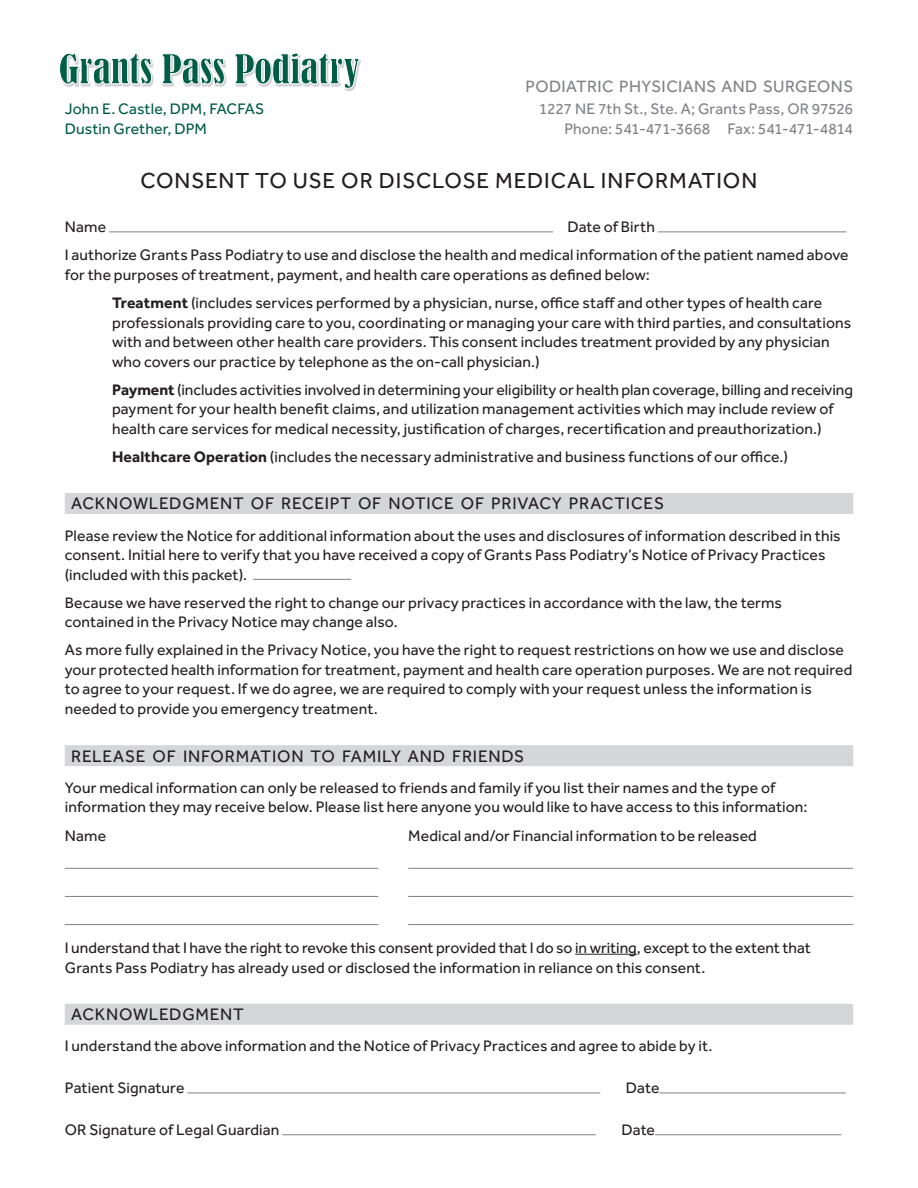
<style>
.page{position:relative;width:918px;height:1188px;background:#fff}
.page>*{position:absolute;margin:0;border:0;box-sizing:border-box;transform-origin:0 0}
.form_title{font:22.5px "Effra";letter-spacing:.04em;color:#231f20}
.subhead_gray_bar{font:17.25px "Effra";letter-spacing:.04em;color:#231f20}
.t1{font:16.95px "Effra";letter-spacing:.025em;color:#808285}
.body{font:15.75px/19.5px "Effra";letter-spacing:.005em;color:#231f20}
.t2{font:15.75px/19.5px "Effra";letter-spacing:-.01em;color:#808285;text-align:right}
.t3{font:15.75px/19.5px "Effra";letter-spacing:.01em;color:#005d46}
.s1{font-weight:700}
</style>
<div class="page">
<svg style="left:59px;top:53px;width:95px;height:34px"></svg>
<svg style="left:162px;top:53px;width:65px;height:34px"></svg>
<svg style="left:235px;top:53px;width:126px;height:38px"></svg>
<div style="left:65px;top:493px;width:788px;height:21px;background:#d5d6d8"></div>
<div style="left:65px;top:745px;width:788px;height:21px;background:#d5d6d8"></div>
<hr style="left:575px;top:954px;width:62px;height:1px;background:#231f20">
<div style="left:65px;top:1004px;width:788px;height:21px;background:#d5d6d8"></div>
<hr style="left:109px;top:232px;width:444px;height:1px;background:#808285">
<hr style="left:658px;top:232px;width:188px;height:1px;background:#808285">
<hr style="left:253px;top:579px;width:98px;height:1px;background:#808285">
<hr style="left:65px;top:868px;width:313px;height:1px;background:#808285">
<hr style="left:408px;top:868px;width:445px;height:1px;background:#808285">
<hr style="left:65px;top:896px;width:313px;height:1px;background:#808285">
<hr style="left:408px;top:896px;width:445px;height:1px;background:#808285">
<hr style="left:65px;top:924px;width:313px;height:1px;background:#808285">
<hr style="left:408px;top:924px;width:445px;height:1px;background:#808285">
<hr style="left:187px;top:1093px;width:413px;height:1px;background:#808285">
<hr style="left:660px;top:1093px;width:186px;height:1px;background:#808285">
<hr style="left:282px;top:1134px;width:314px;height:1px;background:#808285">
<hr style="left:655px;top:1134px;width:186px;height:1px;background:#808285">
<p class="t1" style="left:525px;top:76px;width:329px">PODIATRIC PHYSICIANS AND SURGEONS</p>
<p class="t2" style="left:539px;top:99px;width:316px">1227 NE 7th St., Ste. A; Grants Pass, OR 97526<br>Phone: 541-471-3668 Fax: 541-471-4814</p>
<p class="form_title" style="left:140px;top:168px;width:618px">CONSENT TO USE OR DISCLOSE MEDICAL INFORMATION</p>
<p class="t3" style="left:65px;top:99px;width:201px">John E. Castle, DPM, FACFAS<br>Dustin Grether, DPM</p>
<p class="body" style="left:65px;top:217px;width:43px">Name</p>
<p class="body" style="left:567px;top:217px;width:89px">Date of Birth</p>
<p class="body" style="left:65px;top:245px;width:785px">I authorize Grants Pass Podiatry to use and disclose the health and medical information of the patient named above for the purposes of treatment, payment, and health care operations as defined below:</p>
<p class="body" style="left:112px;top:293px;width:741px"><span class="s1">Treatment</span> (includes services performed by a physician, nurse, office staff and other types of health care professionals providing care to you, coordinating or managing your care with third parties, and consultations with and between other health care providers. This consent includes treatment provided by any physician who covers our practice by telephone as the on-call physician.)</p>
<p class="body" style="left:112px;top:379px;width:743px"><span class="s1">Payment</span> (includes activities involved in determining your eligibility or health plan coverage, billing and receiving payment for your health benefit claims, and utilization management activities which may include review of health care services for medical necessity, justification of charges, recertification and preauthorization.)</p>
<p class="body" style="left:112px;top:447px;width:678px"><span class="s1">Healthcare Operation</span> (includes the necessary administrative and business functions of our office.)</p>
<p class="subhead_gray_bar" style="left:71px;top:494px;width:594px">ACKNOWLEDGMENT OF RECEIPT OF NOTICE OF PRIVACY PRACTICES</p>
<p class="body" style="left:65px;top:526px;width:777px">Please review the Notice for additional information about the uses and disclosures of information described in this consent. Initial here to verify that you have received a copy of Grants Pass Podiatry’s Notice of Privacy Practices (included with this packet).</p>
<p class="body" style="left:65px;top:593px;width:719px">Because we have reserved the right to change our privacy practices in accordance with the law, the terms contained in the Privacy Notice may change also.</p>
<p class="body" style="left:65px;top:640px;width:789px">As more fully explained in the Privacy Notice, you have the right to request restrictions on how we use and disclose your protected health information for treatment, payment and health care operation purposes. We are not required to agree to your request. If we do agree, we are required to comply with your request unless the information is needed to provide you emergency treatment.</p>
<p class="subhead_gray_bar" style="left:71px;top:746px;width:455px">RELEASE OF INFORMATION TO FAMILY AND FRIENDS</p>
<p class="body" style="left:65px;top:778px;width:744px">Your medical information can only be released to friends and family if you list their names and the type of information they may receive below. Please list here anyone you would like to have access to this information:</p>
<p class="body" style="left:65px;top:825px;width:43px">Name</p>
<p class="body" style="left:408px;top:825px;width:350px">Medical and/or Financial information to be released</p>
<p class="body" style="left:65px;top:938px;width:748px">I understand that I have the right to revoke this consent provided that I do so in writing, except to the extent that<br>Grants Pass Podiatry has already used or disclosed the information in reliance on this consent.</p>
<p class="subhead_gray_bar" style="left:71px;top:1004px;width:174px">ACKNOWLEDGMENT</p>
<p class="body" style="left:65px;top:1036px;width:649px">I understand the above information and the Notice of Privacy Practices and agree to abide by it.</p>
<p class="body" style="left:65px;top:1078px;width:121px">Patient Signature</p>
<p class="body" style="left:626px;top:1078px;width:35px">Date</p>
<p class="body" style="left:65px;top:1120px;width:216px">OR Signature of Legal Guardian</p>
<p class="body" style="left:621px;top:1120px;width:35px">Date</p>
</div>
